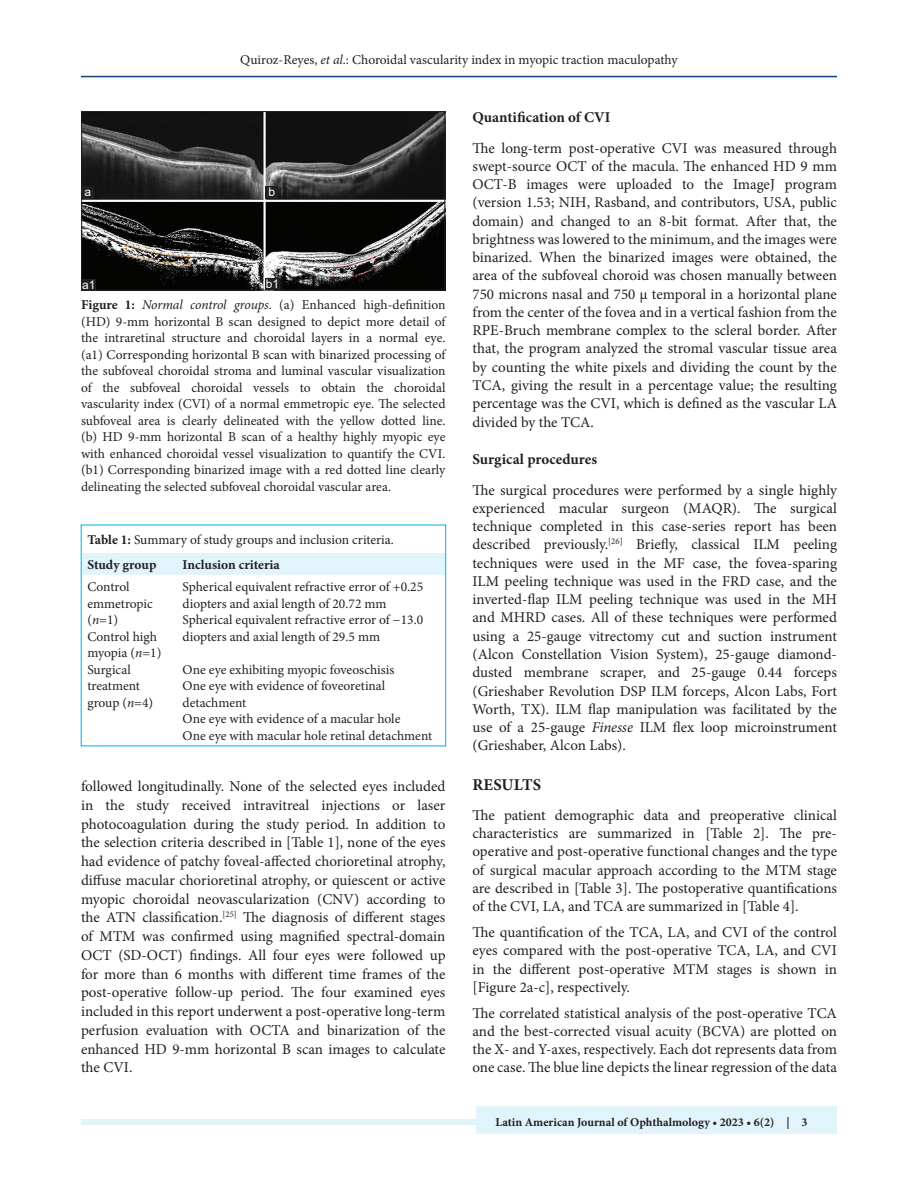
<style>
.page{position:relative;width:918px;height:1188px;background:#fff}
.page>*{position:absolute;margin:0;border:0;box-sizing:border-box;transform-origin:0 0}
.t1{font:700 16.5px "Minion Pro";letter-spacing:.01em;color:#231f20}
.TX{font:15px/18.3px "Minion Pro";color:#231f20;text-align:justify}
.t2{font:700 15px "Minion Pro";color:#231f20}
.FGC{font:13.5px/16.5px "Minion Pro";color:#231f20;text-align:justify}
.TB{font:13.5px/16.5px "Minion Pro";color:#231f20}
.TBL{font:13.5px/16.5px "Minion Pro";color:#231f20}
.TT{font:13.5px "Minion Pro";letter-spacing:-.005em;color:#231f20}
.TCH{font:700 13.5px "Minion Pro";letter-spacing:-.005em;color:#231f20}
.JF{font:700 12px "Minion Pro";color:#231f20}
.LABEL{font:12px "Arial";color:#fff}
.s1{font-style:italic}
.s2{font-weight:700}
</style>
<div class="page">
<hr style="left:81px;top:76px;width:756px;height:1px;background:#164077">
<div style="left:81px;top:1119px;width:756px;height:6px;background:#e1f4fc"></div>
<div style="left:476px;top:1107px;width:361px;height:27px;background:#e1f4fc"></div>
<div style="left:83px;top:553px;width:361px;height:22px;background:#e1f4fc"></div>
<img style="left:83px;top:113px;width:360px;height:175px">
<div style="left:81px;top:111px;width:364px;height:179px;border:1px solid #231f20"></div>
<div style="left:82px;top:187px;width:12px;height:12px;background:#231f20"></div>
<div style="left:265px;top:187px;width:13px;height:12px;background:#231f20"></div>
<div style="left:82px;top:279px;width:14px;height:11px;background:#231f20"></div>
<div style="left:265px;top:279px;width:15px;height:11px;background:#231f20"></div>
<p class="FGC" style="left:240px;top:51px;width:439px">Quiroz-Reyes, <span class="s1">et al</span>.: Choroidal vascularity index in myopic traction maculopathy</p>
<p class="LABEL" style="left:85px;top:184px;width:8px">a</p>
<p class="LABEL" style="left:269px;top:184px;width:8px">b</p>
<p class="LABEL" style="left:82px;top:276px;width:15px">a1</p>
<p class="LABEL" style="left:266px;top:276px;width:15px">b1</p>
<p class="FGC" style="left:81px;top:297px;width:366px"><span class="s2">Figure 1:</span> <span class="s1">Normal control groups</span>. (a) Enhanced high-definition (HD) 9-mm horizontal B scan designed to depict more detail of the intraretinal structure and choroidal layers in a normal eye. (a1) Corresponding horizontal B scan with binarized processing of the subfoveal choroidal stroma and luminal vascular visualization of the subfoveal choroidal vessels to obtain the choroidal vascularity index (CVI) of a normal emmetropic eye. The selected subfoveal area is clearly delineated with the yellow dotted line. (b) HD 9-mm horizontal B scan of a healthy highly myopic eye with enhanced choroidal vessel visualization to quantify the CVI. (b1) Corresponding binarized image with a red dotted line clearly delineating the selected subfoveal choroidal vascular area.</p>
<p class="TT" style="left:87px;top:531px;width:308px"><span class="s2">Table 1:</span> Summary of study groups and inclusion criteria.</p>
<p class="TCH" style="left:87px;top:555px;width:71px">Study group</p>
<p class="TCH" style="left:183px;top:555px;width:99px">Inclusion criteria</p>
<p class="TB" style="left:87px;top:579px;width:67px">Control emmetropic (<span class="s1">n</span>=1)</p>
<p class="TB" style="left:87px;top:628px;width:75px">Control high myopia (<span class="s1">n</span>=1)</p>
<p class="TB" style="left:183px;top:579px;width:242px">Spherical equivalent refractive error of +0.25 diopters and axial length of 20.72 mm</p>
<p class="TB" style="left:183px;top:612px;width:242px">Spherical equivalent refractive error of −13.0 diopters and axial length of 29.5 mm</p>
<p class="TBL" style="left:87px;top:661px;width:67px">Surgical treatment group (<span class="s1">n</span>=4)</p>
<p class="TBL" style="left:183px;top:661px;width:213px">One eye exhibiting myopic foveoschisis</p>
<p class="TBL" style="left:183px;top:678px;width:204px">One eye with evidence of foveoretinal detachment</p>
<p class="TBL" style="left:183px;top:711px;width:219px">One eye with evidence of a macular hole</p>
<p class="TBL" style="left:183px;top:727px;width:251px">One eye with macular hole retinal detachment</p>
<p class="TX" style="left:81px;top:777px;width:366px;line-height:18.8px">followed longitudinally. None of the selected eyes included in the study received intravitreal injections or laser photocoagulation during the study period. In addition to the selection criteria described in [Table 1], none of the eyes had evidence of patchy foveal-affected chorioretinal atrophy, diffuse macular chorioretinal atrophy, or quiescent or active myopic choroidal neovascularization (CNV) according to the ATN classification.<sup>[25]</sup> The diagnosis of different stages of MTM was confirmed using magnified spectral-domain OCT (SD-OCT) findings. All four eyes were followed up for more than 6 months with different time frames of the post-operative follow-up period. The four examined eyes included in this report underwent a post-operative long-term perfusion evaluation with OCTA and binarization of the enhanced HD 9-mm horizontal B scan images to calculate the CVI.</p>
<h2 class="t2" style="left:472px;top:107px;width:140px">Quantification of CVI</h2>
<p class="TX" style="left:472px;top:139px;width:366px">The long-term post-operative CVI was measured through swept-source OCT of the macula. The enhanced HD 9 mm OCT-B images were uploaded to the ImageJ program (version 1.53; NIH, Rasband, and contributors, USA, public domain) and changed to an 8-bit format. After that, the brightness was lowered to the minimum, and the images were binarized. When the binarized images were obtained, the area of the subfoveal choroid was chosen manually between 750 microns nasal and 750 µ temporal in a horizontal plane from the center of the fovea and in a vertical fashion from the RPE-Bruch membrane complex to the scleral border. After that, the program analyzed the stromal vascular tissue area by counting the white pixels and dividing the count by the TCA, giving the result in a percentage value; the resulting percentage was the CVI, which is defined as the vascular LA divided by the TCA.</p>
<h2 class="t2" style="left:472px;top:449px;width:126px">Surgical procedures</h2>
<p class="TX" style="left:472px;top:481px;width:366px">The surgical procedures were performed by a single highly experienced macular surgeon (MAQR). The surgical technique completed in this case-series report has been described previously.<sup>[26]</sup> Briefly, classical ILM peeling techniques were used in the MF case, the fovea-sparing ILM peeling technique was used in the FRD case, and the inverted-flap ILM peeling technique was used in the MH and MHRD cases. All of these techniques were performed using a 25-gauge vitrectomy cut and suction instrument (Alcon Constellation Vision System), 25-gauge diamond&shy;dusted membrane scraper, and 25-gauge 0.44 forceps (Grieshaber Revolution DSP ILM forceps, Alcon Labs, Fort Worth, TX). ILM flap manipulation was facilitated by the use of a 25-gauge <span class="s1">Finesse</span> ILM flex loop microinstrument (Grieshaber, Alcon Labs).</p>
<h1 class="t1" style="left:473px;top:773px;width:70px">RESULTS</h1>
<p class="TX" style="left:472px;top:806px;width:366px">The patient demographic data and preoperative clinical characteristics are summarized in [Table 2]. The pre&shy;operative and post-operative functional changes and the type of surgical macular approach according to the MTM stage are described in [Table 3]. The postoperative quantifications of the CVI, LA, and TCA are summarized in [Table 4].</p>
<p class="TX" style="left:472px;top:923px;width:366px">The quantification of the TCA, LA, and CVI of the control eyes compared with the post-operative TCA, LA, and CVI in the different post-operative MTM stages is shown in [Figure 2a-c], respectively.</p>
<p class="TX" style="left:472px;top:1004px;width:366px">The correlated statistical analysis of the post-operative TCA and the best-corrected visual acuity (BCVA) are plotted on the X- and Y-axes, respectively. Each dot represents data from one case. The blue line depicts the linear regression of the data</p>
<p class="JF" style="left:496px;top:1114px;width:314px">Latin American Journal of Ophthalmology • 2023 • 6(2) | 3</p>
</div>
